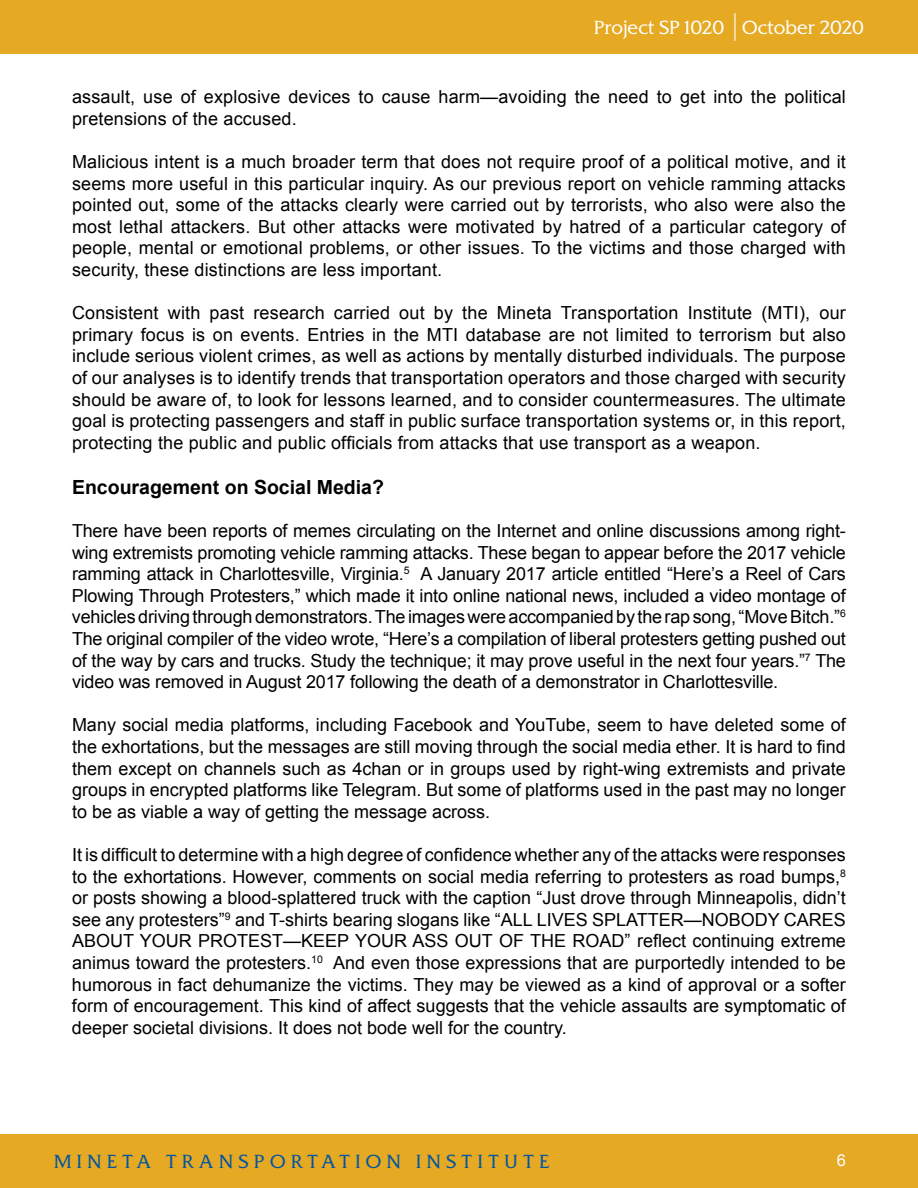
<style>
.page{position:relative;width:918px;height:1188px;background:#fff}
.page>*{position:absolute;margin:0;border:0;box-sizing:border-box;transform-origin:0 0}
.t1{font:700 19.5px "Arial";color:#000}
.t2{font:18px/21.6px "Arial";letter-spacing:.01em;color:#000;text-align:justify}
.t3{font:300 18px "SJSU Spartan";letter-spacing:.3em;color:#0056a2}
.t4{font:300 18px "SJSU Spartan";color:#fff}
.t5{font:16.5px "Arial";color:#fff}
</style>
<div class="page">
<div style="left:0;top:1134px;width:918px;height:54px;background:#e5a923"></div>
<div style="left:0;top:0;width:918px;height:54px;background:#e5a923"></div>
<hr style="left:734px;top:13px;width:2px;height:28px;background:#fff">
<p class="t4" style="left:594px;top:16px;width:271px">Project SP 1020 October 2020</p>
<p class="t2" style="left:72px;top:86px;width:775px">assault, use of explosive devices to cause harm—avoiding the need to get into the political pretensions of the accused.</p>
<p class="t2" style="left:72px;top:151px;width:775px">Malicious intent is a much broader term that does not require proof of a political motive, and it seems more useful in this particular inquiry. As our previous report on vehicle ramming attacks pointed out, some of the attacks clearly were carried out by terrorists, who also were also the most lethal attackers. But other attacks were motivated by hatred of a particular category of people, mental or emotional problems, or other issues. To the victims and those charged with security, these distinctions are less important.</p>
<p class="t2" style="left:72px;top:302px;width:775px">Consistent with past research carried out by the Mineta Transportation Institute (MTI), our primary focus is on events. Entries in the MTI database are not limited to terrorism but also include serious violent crimes, as well as actions by mentally disturbed individuals. The purpose of our analyses is to identify trends that transportation operators and those charged with security should be aware of, to look for lessons learned, and to consider countermeasures. The ultimate goal is protecting passengers and staff in public surface transportation systems or, in this report, protecting the public and public officials from attacks that use transport as a weapon.</p>
<p class="t1" style="left:72px;top:474px;width:314px">Encouragement on Social Media?</p>
<p class="t2" style="left:72px;top:520px;width:776px">There have been reports of memes circulating on the Internet and online discussions among right&shy;wing extremists promoting vehicle ramming attacks. These began to appear before the 2017 vehicle ramming attack in Charlottesville, Virginia.<sup>5</sup> A January 2017 article entitled “Here’s a Reel of Cars Plowing Through Protesters,” which made it into online national news, included a video montage of vehicles driving through demonstrators. The images were accompanied by the rap song, “Move Bitch.”<sup>6<br></sup>The original compiler of the video wrote, “Here’s a compilation of liberal protesters getting pushed out of the way by cars and trucks. Study the technique; it may prove useful in the next four years.”<sup>7</sup> The video was removed in August 2017 following the death of a demonstrator in Charlottesville.</p>
<p class="t2" style="left:72px;top:714px;width:775px">Many social media platforms, including Facebook and YouTube, seem to have deleted some of the exhortations, but the messages are still moving through the social media ether. It is hard to find them except on channels such as 4chan or in groups used by right-wing extremists and private groups in encrypted platforms like Telegram. But some of platforms used in the past may no longer to be as viable a way of getting the message across.</p>
<p class="t2" style="left:72px;top:844px;width:776px">It is difficult to determine with a high degree of confidence whether any of the attacks were responses to the exhortations. However, comments on social media referring to protesters as road bumps,<sup>8 </sup>or posts showing a blood-splattered truck with the caption “Just drove through Minneapolis, didn’t see any protesters”<sup>9</sup> and T-shirts bearing slogans like “ALL LIVES SPLATTER—NOBODY CARES ABOUT YOUR PROTEST—KEEP YOUR ASS OUT OF THE ROAD” reflect continuing extreme animus toward the protesters.<sup>10</sup> And even those expressions that are purportedly intended to be humorous in fact dehumanize the victims. They may be viewed as a kind of approval or a softer form of encouragement. This kind of affect suggests that the vehicle assaults are symptomatic of deeper societal divisions. It does not bode well for the country.</p>
<p class="t3" style="left:54px;top:1150px;width:497px">MINETA TRANSPORTATION INSTITUTE</p>
<p class="t5" style="left:837px;top:1149px;width:11px">6</p>
</div>
